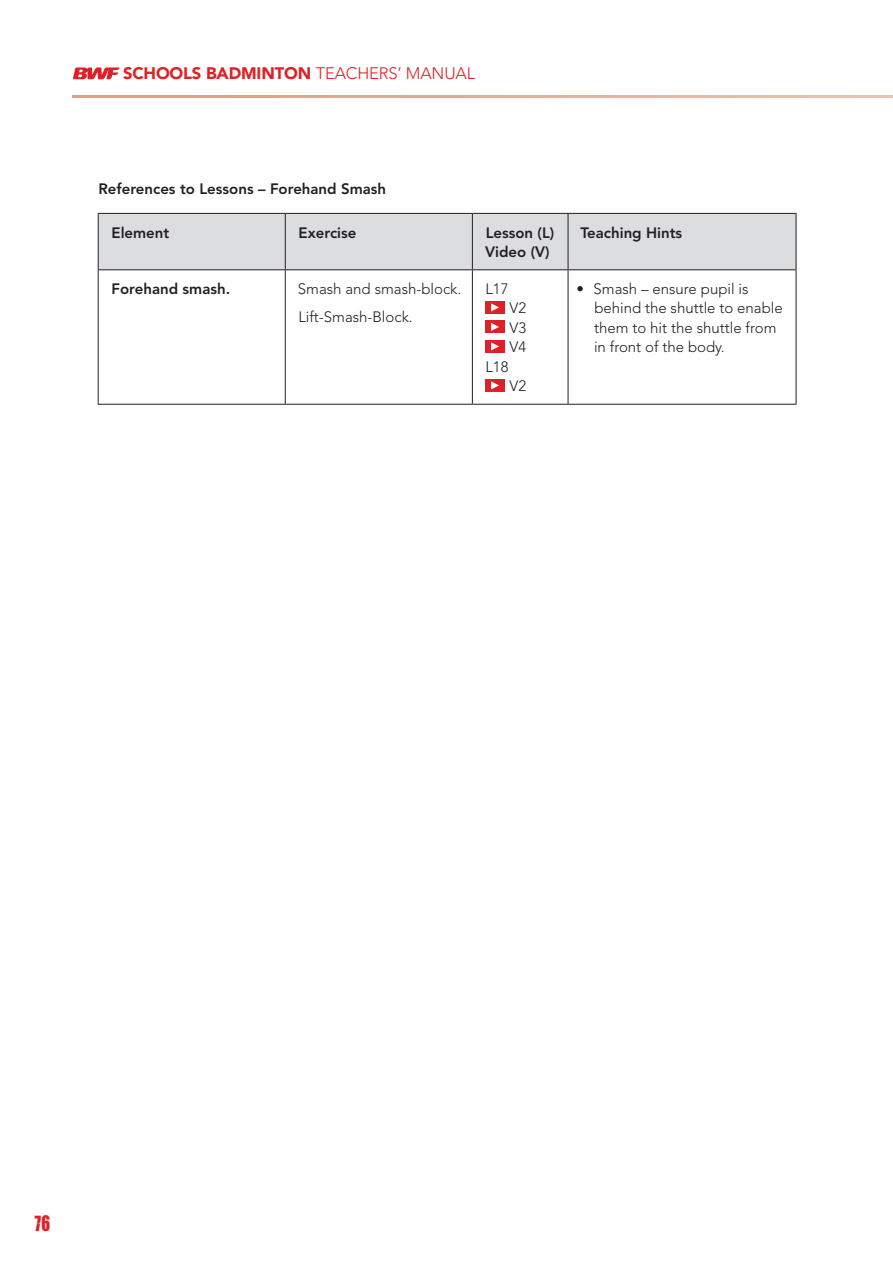
<style>
.page{position:relative;width:893px;height:1263px;background:#fff}
.page>*{position:absolute;margin:0;border:0;box-sizing:border-box;transform-origin:0 0}
.t1{font:18px "You Are Loved";color:#df2027}
.t2{font:900 16.5px "Avenir";letter-spacing:-.01em;color:#df2027}
.t3{font:300 15px/19.5px "Avenir";color:#231f20}
.t4{font:800 15px/19.5px "Avenir";color:#231f20}
.s1{font-weight:300}
</style>
<div class="page">
<div style="left:99px;top:214px;width:697px;height:55px;background:#dcdddf"></div>
<hr style="left:285px;top:214px;width:1px;height:55px;background:#231f20">
<hr style="left:472px;top:214px;width:1px;height:55px;background:#231f20">
<hr style="left:568px;top:214px;width:1px;height:55px;background:#231f20">
<hr style="left:98px;top:269px;width:187px;height:1px;background:#231f20">
<hr style="left:285px;top:269px;width:187px;height:1px;background:#231f20">
<hr style="left:472px;top:269px;width:96px;height:1px;background:#231f20">
<hr style="left:568px;top:269px;width:228px;height:1px;background:#231f20">
<hr style="left:285px;top:270px;width:1px;height:134px;background:#231f20">
<hr style="left:472px;top:270px;width:1px;height:134px;background:#231f20">
<hr style="left:568px;top:270px;width:1px;height:134px;background:#231f20">
<hr style="left:98px;top:270px;width:1px;height:134px;background:#231f20">
<hr style="left:796px;top:270px;width:1px;height:134px;background:#231f20">
<hr style="left:98px;top:404px;width:187px;height:1px;background:#231f20">
<hr style="left:285px;top:404px;width:187px;height:1px;background:#231f20">
<hr style="left:472px;top:404px;width:96px;height:1px;background:#231f20">
<hr style="left:568px;top:404px;width:228px;height:1px;background:#231f20">
<hr style="left:98px;top:213px;width:187px;height:1px;background:#231f20">
<hr style="left:98px;top:214px;width:1px;height:55px;background:#231f20">
<hr style="left:285px;top:213px;width:187px;height:1px;background:#231f20">
<hr style="left:472px;top:213px;width:96px;height:1px;background:#231f20">
<hr style="left:568px;top:213px;width:228px;height:1px;background:#231f20">
<hr style="left:796px;top:214px;width:1px;height:55px;background:#231f20">
<div style="left:485px;top:301px;width:20px;height:12px;background:#df2027"></div>
<svg style="left:491px;top:303px;width:8px;height:8px"></svg>
<div style="left:485px;top:321px;width:20px;height:12px;background:#df2027"></div>
<svg style="left:491px;top:323px;width:8px;height:8px"></svg>
<div style="left:485px;top:340px;width:20px;height:12px;background:#df2027"></div>
<svg style="left:491px;top:342px;width:8px;height:8px"></svg>
<div style="left:485px;top:379px;width:20px;height:12px;background:#df2027"></div>
<svg style="left:491px;top:381px;width:8px;height:8px"></svg>
<svg style="left:72px;top:96px;width:821px;height:2px;background:#e5ad97"></svg>
<svg style="left:73px;top:67px;width:47px;height:12px"></svg>
<p class="t2" style="left:123px;top:63px;width:353px">SCHOOLS BADMINTON <span class="s1">TEACHERS’ MANUAL</span></p>
<p class="t4" style="left:98px;top:179px;width:289px">References to Lessons – Forehand Smash</p>
<p class="t4" style="left:112px;top:223px;width:59px">Element</p>
<p class="t4" style="left:299px;top:223px;width:59px">Exercise</p>
<p class="t4" style="left:485px;top:223px;width:71px">Lesson (L)<br>Video (V)</p>
<p class="t4" style="left:580px;top:223px;width:103px">Teaching Hints</p>
<p class="t4" style="left:112px;top:279px;width:120px">Forehand smash.</p>
<p class="t3" style="left:298px;top:275px;width:165px;line-height:28px">Smash and smash-block.<br>Lift-Smash-Block.</p>
<p class="t3" style="left:485px;top:279px;width:25px">L17</p>
<p class="t3" style="left:594px;top:279px;width:190px;text-indent:-17px">• Smash – ensure pupil is behind the shuttle to enable them to hit the shuttle from in front of the body.</p>
<p class="t3" style="left:509px;top:298px;width:18px;text-align:justify">V2<br>V3<br>V4</p>
<p class="t3" style="left:485px;top:357px;width:25px">L18</p>
<p class="t3" style="left:509px;top:376px;width:18px">V2</p>
<p class="t1" style="left:34px;top:1210px;width:17px">76</p>
</div>
